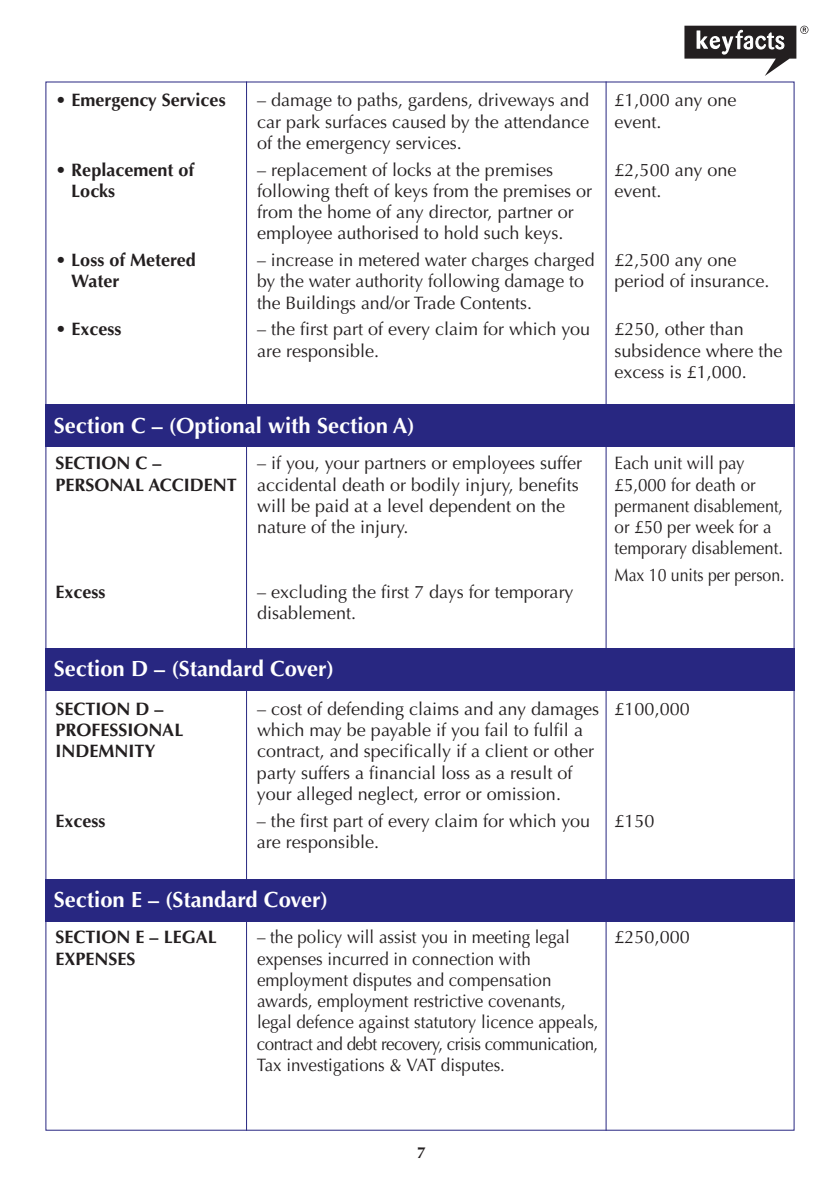
<style>
.page{position:relative;width:840px;height:1191px;background:#fff}
.page>*{position:absolute;margin:0;border:0;box-sizing:border-box;transform-origin:0 0}
.t1{font:700 22px "Optima";color:#fff}
.t2{font:18px/21.2px "Optima";color:#231f20}
.t3{font:18px/21.2px "Optima";color:#231f20;scale:.94 1}
.t4{font:700 18px/21.2px "Optima";color:#231f20}
.t5{font:18px "Optima";color:#231f20;scale:.88 1}
.t6{font:700 16px "Optima";color:#231f20}
</style>
<div class="page">
<hr style="left:605px;top:81px;width:1px;height:1049px;background:#282781">
<hr style="left:246px;top:81px;width:1px;height:1049px;background:#282781">
<div style="left:45px;top:879px;width:749px;height:42px;background:#282781"></div>
<div style="left:45px;top:404px;width:749px;height:43px;background:#282781"></div>
<svg style="left:684px;top:26px;width:124px;height:50px"></svg>
<div style="left:45px;top:648px;width:749px;height:42px;background:#282781"></div>
<p class="t4" style="left:55px;top:90px;width:171px">• Emergency Services</p>
<p class="t4" style="left:71px;top:160px;width:124px;text-indent:-16px">• Replacement of<br>Locks</p>
<p class="t4" style="left:71px;top:250px;width:126px;text-indent:-16px">• Loss of Metered<br>Water</p>
<p class="t4" style="left:55px;top:319px;width:67px">• Excess</p>
<p class="t2" style="left:257px;top:90px;width:333px;text-align:justify">– damage to paths, gardens, driveways and car park surfaces caused by the attendance of the emergency services.</p>
<p class="t2" style="left:257px;top:160px;width:336px">– replacement of locks at the premises following theft of keys from the premises or from the home of any director, partner or employee authorised to hold such keys.</p>
<p class="t2" style="left:257px;top:250px;width:339px">– increase in metered water charges charged by the water authority following damage to the Buildings and/or Trade Contents.</p>
<p class="t2" style="left:257px;top:319px;width:334px">– the first part of every claim for which you are responsible.</p>
<p class="t1" style="left:54px;top:414px;width:362px">Section C – (Optional with Section A)</p>
<p class="t4" style="left:55px;top:453px;width:183px">SECTION C –<br>PERSONAL ACCIDENT</p>
<p class="t4" style="left:55px;top:582px;width:52px">Excess</p>
<p class="t2" style="left:257px;top:453px;width:326px">– if you, your partners or employees suffer accidental death or bodily injury, benefits will be paid at a level dependent on the nature of the injury.</p>
<p class="t2" style="left:257px;top:582px;width:318px">– excluding the first 7 days for temporary disablement.</p>
<p class="t1" style="left:54px;top:658px;width:281px">Section D – (Standard Cover)</p>
<p class="t4" style="left:55px;top:699px;width:129px">SECTION D –<br>PROFESSIONAL<br>INDEMNITY</p>
<p class="t4" style="left:55px;top:810px;width:52px">Excess</p>
<p class="t2" style="left:257px;top:699px;width:343px">– cost of defending claims and any damages which may be payable if you fail to fulfil a contract, and specifically if a client or other party suffers a financial loss as a result of your alleged neglect, error or omission.</p>
<p class="t2" style="left:257px;top:810px;width:334px">– the first part of every claim for which you are responsible.</p>
<p class="t1" style="left:54px;top:888px;width:275px">Section E – (Standard Cover)</p>
<p class="t4" style="left:55px;top:927px;width:162px">SECTION E – LEGAL<br>EXPENSES</p>
<p class="t3" style="left:257px;top:927px;width:365px">– the policy will assist you in meeting legal expenses incurred in connection with employment disputes and compensation awards, employment restrictive covenants, legal defence against statutory licence appeals, contract and debt recovery, crisis communication, Tax investigations &amp; VAT disputes.</p>
<p class="t2" style="left:614px;top:90px;width:123px">£1,000 any one event.</p>
<p class="t2" style="left:614px;top:160px;width:123px">£2,500 any one event.</p>
<p class="t2" style="left:614px;top:250px;width:156px">£2,500 any one period of insurance.</p>
<p class="t2" style="left:614px;top:319px;width:169px">£250, other than subsidence where the excess is £1,000.</p>
<p class="t3" style="left:614px;top:453px;width:181px">Each unit will pay £5,000 for death or permanent disable ment, or £50 per week for a temporary disablement.</p>
<p class="t5" style="left:614px;top:566px;width:195px">Max 10 units per person.</p>
<p class="t2" style="left:614px;top:699px;width:77px">£100,000</p>
<p class="t2" style="left:614px;top:810px;width:42px">£150</p>
<p class="t2" style="left:614px;top:927px;width:77px">£250,000</p>
<p class="t6" style="left:417px;top:1144px;width:10px">7</p>
</div>
